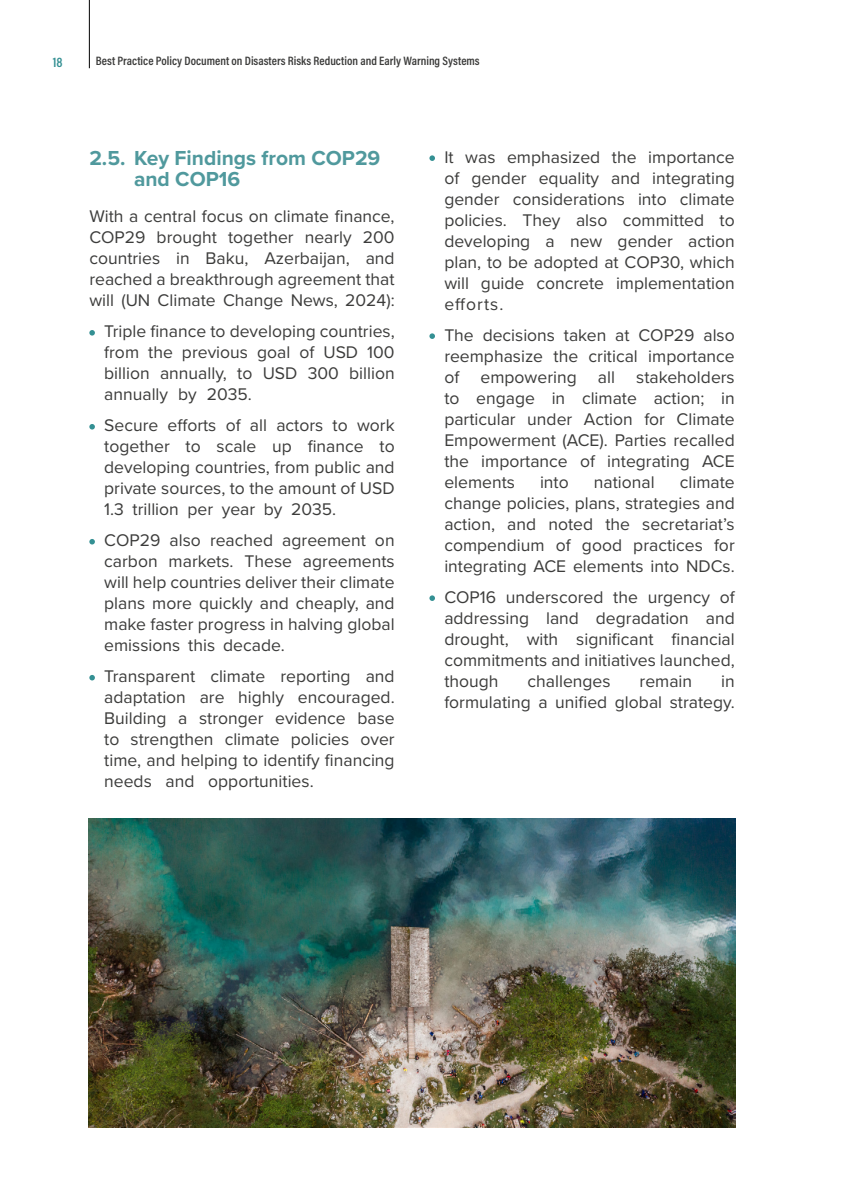
<style>
.page{position:relative;width:844px;height:1191px;background:#fff}
.page>*{position:absolute;margin:0;border:0;box-sizing:border-box;transform-origin:0 0}
.t1{font:700 21px/21px "Proxima Nova";color:#50999d}
.t2{font:17.5px/21px "Proxima Nova";color:#3c3c3b;text-align:justify}
.t3{font:600 14px "Acumin Pro Cond";color:#349093}
.t4{font:600 12.25px "Acumin Pro Cond";color:#3c3c3b}
</style>
<div class="page">
<hr style="left:89px;top:0;width:1px;height:68px;background:#000">
<hr style="left:843px;top:0;width:1px;height:1191px;background:#349093">
<svg style="left:89px;top:330px;width:6px;height:5px"></svg>
<svg style="left:89px;top:424px;width:6px;height:5px"></svg>
<svg style="left:89px;top:539px;width:6px;height:5px"></svg>
<svg style="left:89px;top:675px;width:6px;height:5px"></svg>
<svg style="left:429px;top:155px;width:6px;height:6px"></svg>
<svg style="left:429px;top:333px;width:6px;height:6px"></svg>
<svg style="left:429px;top:595px;width:6px;height:6px"></svg>
<img style="left:89px;top:819px;width:646px;height:308px">
<p class="t3" style="left:53px;top:53px;width:11px">18</p>
<p class="t4" style="left:96px;top:53px;width:385px">Best Practice Policy Document on Disasters Risks Reduction and Early Warning Systems</p>
<p class="t1" style="left:134px;top:147px;width:248px;text-indent:-45px">2.5. Key Findings from COP29 and COP16</p>
<p class="t2" style="left:89px;top:205px;width:307px">With a central focus on climate finance, COP29 brought together nearly 200 countries in Baku, Azerbaijan, and reached a breakthrough agreement that will (UN Climate Change News, 2024):</p>
<p class="t2" style="left:104px;top:320px;width:292px">Triple finance to developing countries, from the previous goal of USD 100 billion annually, to USD 300 billion annually by 2035.</p>
<p class="t2" style="left:104px;top:414px;width:292px">Secure efforts of all actors to work together to scale up finance to developing countries, from public and private sources, to the amount of USD 1.3 trillion per year by 2035.</p>
<p class="t2" style="left:104px;top:529px;width:292px">COP29 also reached agreement on carbon markets. These agreements will help countries deliver their climate plans more quickly and cheaply, and make faster progress in halving global emissions this decade.</p>
<p class="t2" style="left:104px;top:665px;width:292px">Transparent climate reporting and adaptation are highly encouraged.<br>Building a stronger evidence base to strengthen climate policies over time, and helping to identify financing needs and opportunities.</p>
<p class="t2" style="left:444px;top:146px;width:292px">It was emphasized the importance of gender equality and integrating gender considerations into climate policies. They also committed to developing a new gender action plan, to be adopted at COP30, which will guide concrete implementation efforts.</p>
<p class="t2" style="left:444px;top:323px;width:292px">The decisions taken at COP29 also reemphasize the critical importance of empowering all stakeholders to engage in climate action; in particular under Action for Climate Empowerment (ACE). Parties recalled the importance of integrating ACE elements</p>
<p class="t2" style="left:444px;top:470px;width:292px;text-indent:235px">climate change policies, plans, strategies and action, and noted the secretariat’s compendium of good practices for integrating ACE elements into NDCs.</p>
<p class="t2" style="left:444px;top:585px;width:292px">COP16 underscored the urgency of addressing land degradation and drought, with significant financial commitments and initiatives launched, though</p>
<p class="t2" style="left:540px;top:470px;width:30px">into</p>
<p class="t2" style="left:593px;top:470px;width:62px">national</p>
<p class="t2" style="left:527px;top:669px;width:84px">challenges</p>
<p class="t2" style="left:639px;top:669px;width:54px">remain</p>
<p class="t2" style="left:444px;top:669px;width:292px;text-align:right">in<br>formulating a unified global strategy.</p>
</div>
